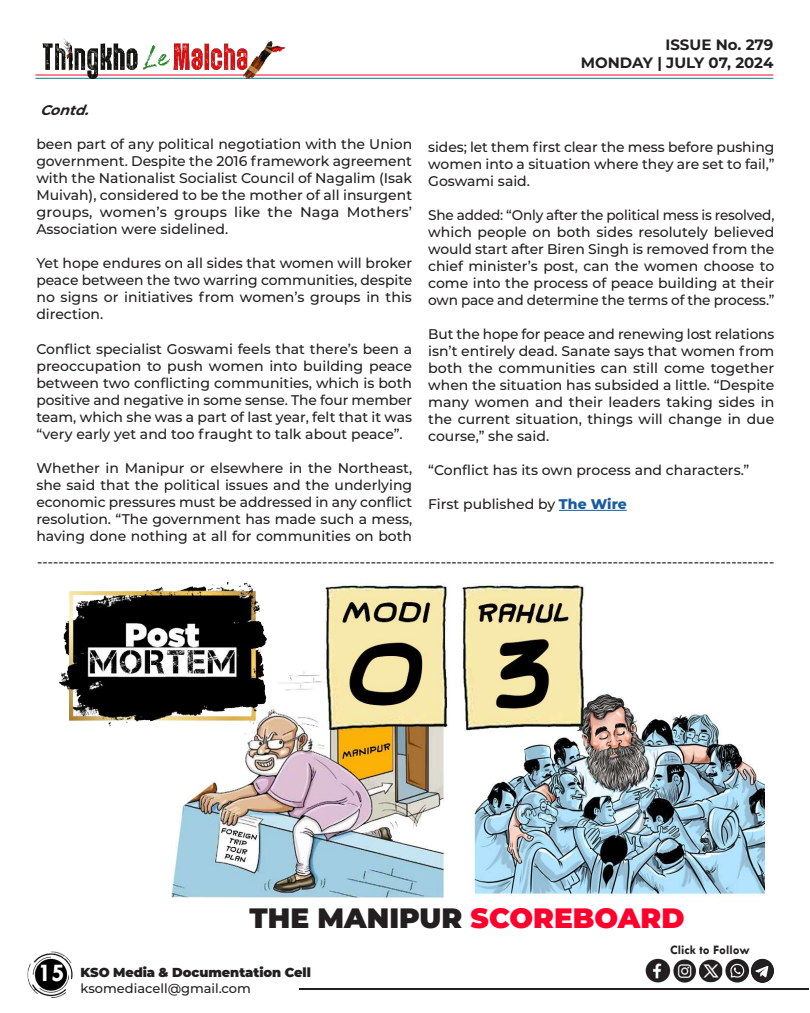
<style>
.page{position:relative;width:810px;height:1013px;background:#fff}
.page>*{position:absolute;margin:0;border:0;box-sizing:border-box;transform-origin:0 0}
.t1{font:900 28px "Montserrat";color:#231f20}
.t2{font:700 26px "Tw Cen";color:#fff}
.t3{font:700 15px/18px "Montserrat";color:#231f20;text-align:right}
.t4{font:500 14px/17px "Montserrat";color:#231f20;text-align:justify}
.t5{font:italic 700 14px "Montserrat";color:#231f20}
.t6{font:900 13px "Montserrat";letter-spacing:-.005em;color:#231f20}
.t7{font:500 13px "Montserrat";color:#231f20}
.t8{font:700 13px "Tw Cen";color:#231f20}
.s1{font-weight:800;color:#175d9e}
.s2{color:#ff002d}
</style>
<div class="page">
<hr style="left:299px;top:988px;width:509px;height:1px;background:#231f20">
<img style="left:27px;top:951px;width:46px;height:47px">
<hr style="left:35px;top:74px;width:738px;height:1px;background:#ff002d">
<hr style="left:35px;top:78px;width:738px;height:1px;background:#00848b">
<img style="left:35px;top:38px;width:254px;height:41px">
<img style="left:645px;top:958px;width:129px;height:25px">
<img style="left:172px;top:583px;width:593px;height:314px">
<img style="left:59px;top:582px;width:232px;height:152px">
<hr style="left:559px;top:510px;width:68px;height:1px;background:#175d9e">
<p class="t5" style="left:40px;top:99px;width:56px">Contd.</p>
<p class="t4" style="left:36px;top:135px;width:377px">been part of any political negotiation with the Union government. Despite the 2016 framework agreement with the Nationalist Socialist Council of Nagalim (Isak Muivah), considered to be the mother of all insurgent groups, women’s groups like the Naga Mothers’ Association were sidelined.</p>
<p class="t4" style="left:36px;top:254px;width:377px">Yet hope endures on all sides that women will broker peace between the two warring communities, despite no signs or initiatives from women’s groups in this direction.</p>
<p class="t4" style="left:36px;top:339px;width:377px">Conflict specialist Goswami feels that there’s been a preoccupation to push women into building peace between two conflicting communities, which is both positive and negative in some sense. The four member team, which she was a part of last year, felt that it was “very early yet and too fraught to talk about peace”.</p>
<p class="t4" style="left:36px;top:458px;width:377px">Whether in Manipur or elsewhere in the Northeast, she said that the political issues and the underlying economic pressures must be addressed in any conflict resolution. “The government has made such a mess, having done nothing at all for communities on both</p>
<p class="t3" style="left:581px;top:35px;width:194px">ISSUE No. 279<br>MONDAY | JULY 07, 2024</p>
<p class="t4" style="left:428px;top:138px;width:348px">sides; let them first clear the mess before pushing women into a situation where they are set to fail,” Goswami said.</p>
<p class="t4" style="left:428px;top:206px;width:348px">She added: “Only after the political mess is resolved, which people on both sides resolutely believed would start after Biren Singh is removed from the chief minister’s post, can the women choose to come into the process of peace building at their own pace and determine the terms of the process.”</p>
<p class="t4" style="left:428px;top:325px;width:348px">But the hope for peace and renewing lost relations isn’t entirely dead. Sanate says that women from both the communities can still come together when the situation has subsided a little. “Despite many women and their leaders taking sides in the current situation, things will change in due course,” she said.</p>
<p class="t4" style="left:428px;top:461px;width:323px">“Conflict has its own process and characters.”</p>
<p class="t4" style="left:428px;top:495px;width:200px">First published by <span class="s1">The Wire</span></p>
<p class="t4" style="left:774px;top:572px;width:739px;rotate:-180deg">-----------------------------------------------------------------------------------------------------------------------------------------</p>
<h1 class="t1" style="left:250px;top:896px;width:437px">THE MANIPUR <span class="s2">SCOREBOARD</span></h1>
<h2 class="t2" style="left:38px;top:957px;width:28px">15</h2>
<p class="t6" style="left:81px;top:962px;width:232px">KSO Media &amp; Documentation Cell</p>
<p class="t7" style="left:81px;top:978px;width:172px">ksomediacell@gmail.com</p>
<p class="t8" style="left:670px;top:942px;width:81px">Click to Follow</p>
</div>
